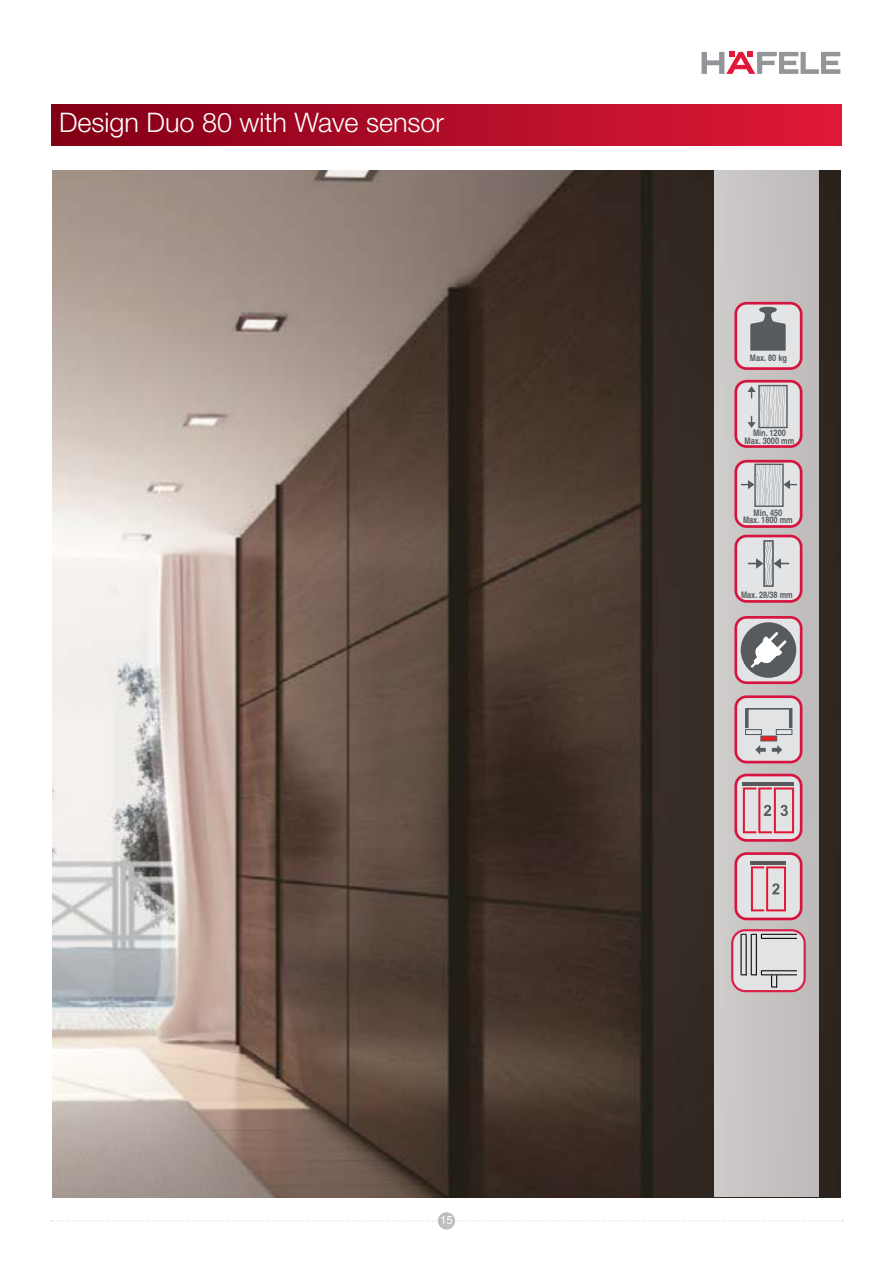
<style>
.page{position:relative;width:893px;height:1263px;background:#fff}
.page>*{position:absolute;margin:0;border:0;box-sizing:border-box;transform-origin:0 0}
.t1{font:300 27px "Helvetica Neue LT Std";color:#fff}
.t2{font:11.25px "Arial";color:#fff}
.t3{font:700 condensed 9px/7.5px "Helvetica";color:#575b5e;text-align:center}
</style>
<div class="page">
<svg style="left:51px;top:1220px;width:792px;height:1px"></svg>
<svg style="left:702px;top:52px;width:138px;height:22px"></svg>
<div style="left:438px;top:1212px;width:17px;height:17px;background:#bcbec0;border-radius:50%"></div>
<div style="left:51px;top:105px;width:791px;height:40px;background:linear-gradient(to right,#810016,#e01a39)"></div>
<img style="left:52px;top:170px;width:789px;height:1027px">
<div style="left:714px;top:170px;width:105px;height:1027px;background:#c6c3c2"></div>
<svg style="left:734px;top:302px;width:68px;height:68px;background:#bda4ab"></svg>
<svg style="left:734px;top:380px;width:68px;height:68px"></svg>
<svg style="left:734px;top:460px;width:68px;height:68px;background:#d4bbc1"></svg>
<svg style="left:734px;top:535px;width:68px;height:68px;background:#d6bdc4"></svg>
<svg style="left:734px;top:616px;width:68px;height:68px;background:#a99198"></svg>
<svg style="left:734px;top:695px;width:68px;height:68px;background:#d2b7be"></svg>
<div style="left:732px;top:930px;width:73px;height:61px;background:#e2e3e4;border-radius:13px"></div>
<div style="left:731px;top:929px;width:75px;height:63px;border:2px solid #da1e48;border-radius:13px"></div>
<svg style="left:742px;top:934px;width:20px;height:5px"></svg>
<hr style="left:741px;top:934px;width:1px;height:41px;background:#010101">
<hr style="left:746px;top:935px;width:1px;height:40px;background:#010101">
<hr style="left:751px;top:934px;width:1px;height:41px;background:#010101">
<hr style="left:756px;top:935px;width:1px;height:40px;background:#010101">
<svg style="left:741px;top:970px;width:21px;height:5px"></svg>
<hr style="left:762px;top:938px;width:35px;height:1px;background:#010101">
<hr style="left:762px;top:934px;width:35px;height:1px;background:#010101">
<svg style="left:771px;top:975px;width:6px;height:12px"></svg>
<hr style="left:762px;top:974px;width:35px;height:1px;background:#010101">
<hr style="left:762px;top:970px;width:35px;height:1px;background:#010101">
<svg style="left:734px;top:852px;width:68px;height:68px;background:#d9b0b9"></svg>
<svg style="left:734px;top:774px;width:68px;height:68px;background:#d6a6b0"></svg>
<h1 class="t1" style="left:59px;top:105px;width:387px">Design Duo 80 with Wave sensor</h1>
<p class="t2" style="left:440px;top:1213px;width:14px">15</p>
<p class="t3" style="left:750px;top:354px;width:39px">Max. 80 kg</p>
<p class="t3" style="left:745px;top:429px;width:51px">Min. 1200<br>Max. 3000 mm</p>
<p class="t3" style="left:743px;top:509px;width:51px">Min. 450<br>Max. 1800 mm</p>
<p class="t3" style="left:741px;top:591px;width:53px">Max. 28/38 mm</p>
</div>
